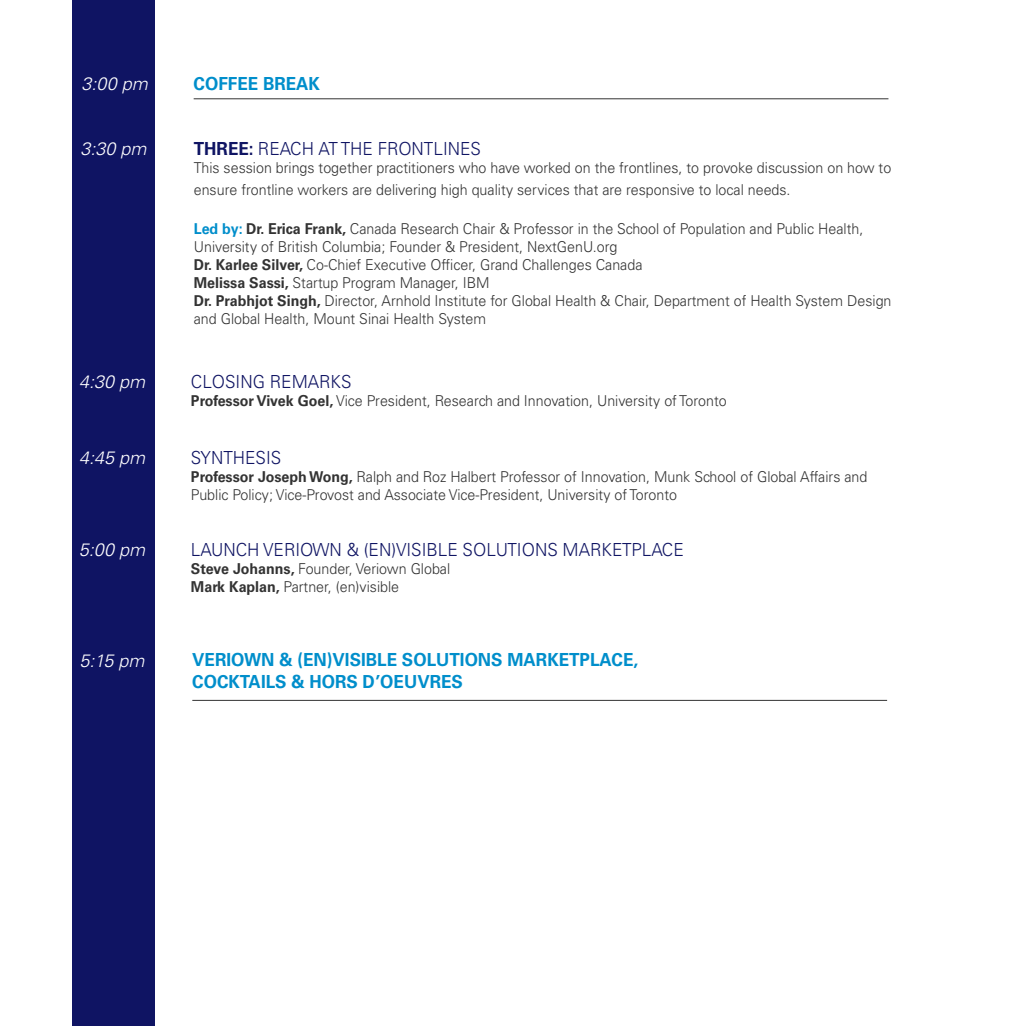
<style>
.page{position:relative;width:1026px;height:1026px;background:#fff}
.page>*{position:absolute;margin:0;border:0;box-sizing:border-box;transform-origin:0 0}
.t1{font:300 18px "Univers";color:#0f1463;scale:.95 1}
.t2{font:700 18px "Univers";color:#008ecb;scale:.95 1}
.t3{font:italic 300 18px "Univers";color:#fff}
.t4{font:300 15px/18px "Univers";color:#333;scale:.95 1}
.s1{font-weight:700}
.s2{font-weight:700;color:#008ecb}
</style>
<div class="page">
<div style="left:72px;top:0;width:83px;height:1026px;background:#0f1463"></div>
<hr style="left:194px;top:99px;width:694px;height:1px;background:#333">
<hr style="left:192px;top:700px;width:695px;height:1px;background:#333">
<p class="t3" style="left:82px;top:73px;width:68px">3:00 pm</p>
<p class="t2" style="left:194px;top:73px;width:135px">COFFEE BREAK</p>
<p class="t3" style="left:81px;top:138px;width:68px">3:30 pm</p>
<p class="t1" style="left:194px;top:138px;width:304px"><span class="s1">THREE:</span> REACH AT THE FRONTLINES</p>
<p class="t4" style="left:194px;top:157px;width:736px;line-height:21.6px">This session brings together practitioners who have worked on the frontlines, to provoke discussion on how to ensure frontline workers are delivering high quality services that are responsive to local needs.</p>
<p class="t4" style="left:194px;top:220px;width:706px"><span class="s2">Led by:</span> <span class="s1">Dr. Erica Frank,</span> Canada Research Chair &amp; Professor in the School of Population and Public Health,<br>University of British Columbia; Founder &amp; President, NextGenU.org</p>
<p class="t4" style="left:194px;top:256px;width:474px"><span class="s1">Dr. Karlee Silver,</span> Co-Chief Executive Officer, Grand Challenges Canada</p>
<p class="t4" style="left:194px;top:274px;width:313px"><span class="s1">Melissa Sassi,</span> Startup Program Manager, IBM</p>
<p class="t4" style="left:194px;top:292px;width:736px"><span class="s1">Dr. Prabhjot Singh,</span> Director, Arnhold Institute for Global Health &amp; Chair, Department of Health System Design and Global Health, Mount Sinai Health System</p>
<p class="t3" style="left:79px;top:371px;width:68px">4:30 pm</p>
<p class="t1" style="left:191px;top:371px;width:171px">CLOSING REMARKS</p>
<p class="t4" style="left:191px;top:392px;width:565px"><span class="s1">Professor Vivek Goel,</span> Vice President, Research and Innovation, University of Toronto</p>
<p class="t3" style="left:79px;top:446px;width:68px">4:45 pm</p>
<p class="t1" style="left:191px;top:446px;width:97px">SYNTHESIS</p>
<p class="t4" style="left:191px;top:467px;width:714px"><span class="s1">Professor Joseph Wong,</span> Ralph and Roz Halbert Professor of Innovation, Munk School of Global Affairs and<br>Public Policy; Vice-Provost and Associate Vice-President, University of Toronto</p>
<p class="t3" style="left:79px;top:539px;width:68px">5:00 pm</p>
<p class="t1" style="left:191px;top:539px;width:520px">LAUNCH VERIOWN &amp; (EN)VISIBLE SOLUTIONS MARKETPLACE</p>
<p class="t4" style="left:191px;top:559px;width:274px"><span class="s1">Steve Johanns,</span> Founder, Veriown Global</p>
<p class="t4" style="left:191px;top:577px;width:221px"><span class="s1">Mark Kaplan,</span> Partner, (en)visible</p>
<p class="t3" style="left:79px;top:649px;width:67px">5:15 pm</p>
<p class="t2" style="left:192px;top:649px;width:471px">VERIOWN &amp; (EN)VISIBLE SOLUTIONS MARKETPLACE,</p>
<p class="t2" style="left:192px;top:671px;width:286px">COCKTAILS &amp; HORS D’OEUVRES</p>
</div>
